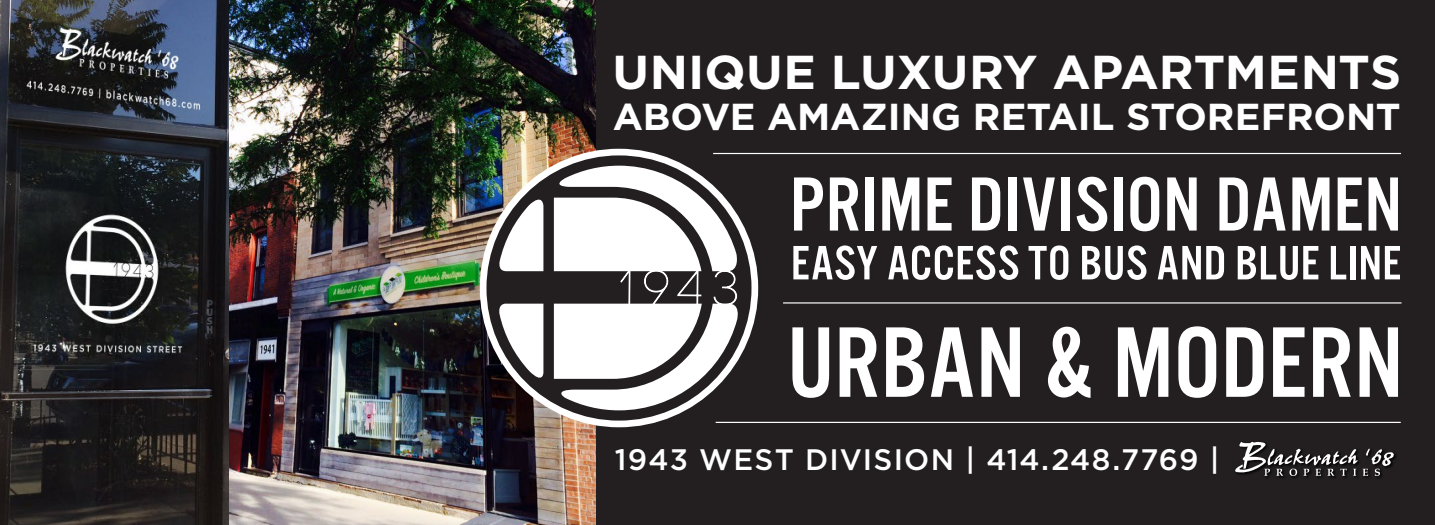
<style>
.page{position:relative;width:1435px;height:525px;background:#231f20}
.page>*{position:absolute;margin:0;border:0;box-sizing:border-box;transform-origin:0 0}
.t1{font:104.12px "U.S.101";color:#fff}
.t2{font:79.62px "U.S.101";letter-spacing:.01em;color:#fff}
.t3{font:50.23px "U.S.101";letter-spacing:.01em;color:#fff}
.t4{font:700 47.43px "Gotham";color:#fff}
.t5{font:700 37.45px "Gotham";color:#fff}
.t6{font:500 29.57px "Gotham";letter-spacing:.04em;color:#fff}
</style>
<div class="page">
<img style="left:229px;top:0;width:367px;height:525px">
<hr style="left:713px;top:153px;width:688px;height:1px;background:#fff">
<hr style="left:716px;top:422px;width:685px;height:1px;background:#fff">
<hr style="left:783px;top:302px;width:619px;height:2px;background:#fff">
<svg style="left:486px;top:155px;width:266px;height:266px;fill:#fff"></svg>
<svg style="left:620px;top:269px;width:11px;height:35px"></svg>
<svg style="left:640px;top:270px;width:31px;height:35px"></svg>
<svg style="left:677px;top:270px;width:24px;height:35px"></svg>
<svg style="left:714px;top:268px;width:26px;height:38px"></svg>
<svg style="left:1235px;top:441px;width:160px;height:35px"></svg>
<img style="left:0;top:0;width:229px;height:525px">
<h3 class="t4" style="left:612px;top:45px;width:790px">UNIQUE LUXURY APARTMENTS</h3>
<p class="t5" style="left:613px;top:95px;width:790px">ABOVE AMAZING RETAIL STOREFRONT</p>
<h2 class="t2" style="left:790px;top:162px;width:614px">PRIME DIVISION DAMEN</h2>
<h3 class="t3" style="left:791px;top:236px;width:612px">EASY ACCESS TO BUS AND BLUE LINE</h3>
<h1 class="t1" style="left:787px;top:307px;width:618px">URBAN &amp; MODERN</h1>
<p class="t6" style="left:615px;top:442px;width:606px">1943 WEST DIVISION | 414.248.7769 |</p>
</div>
